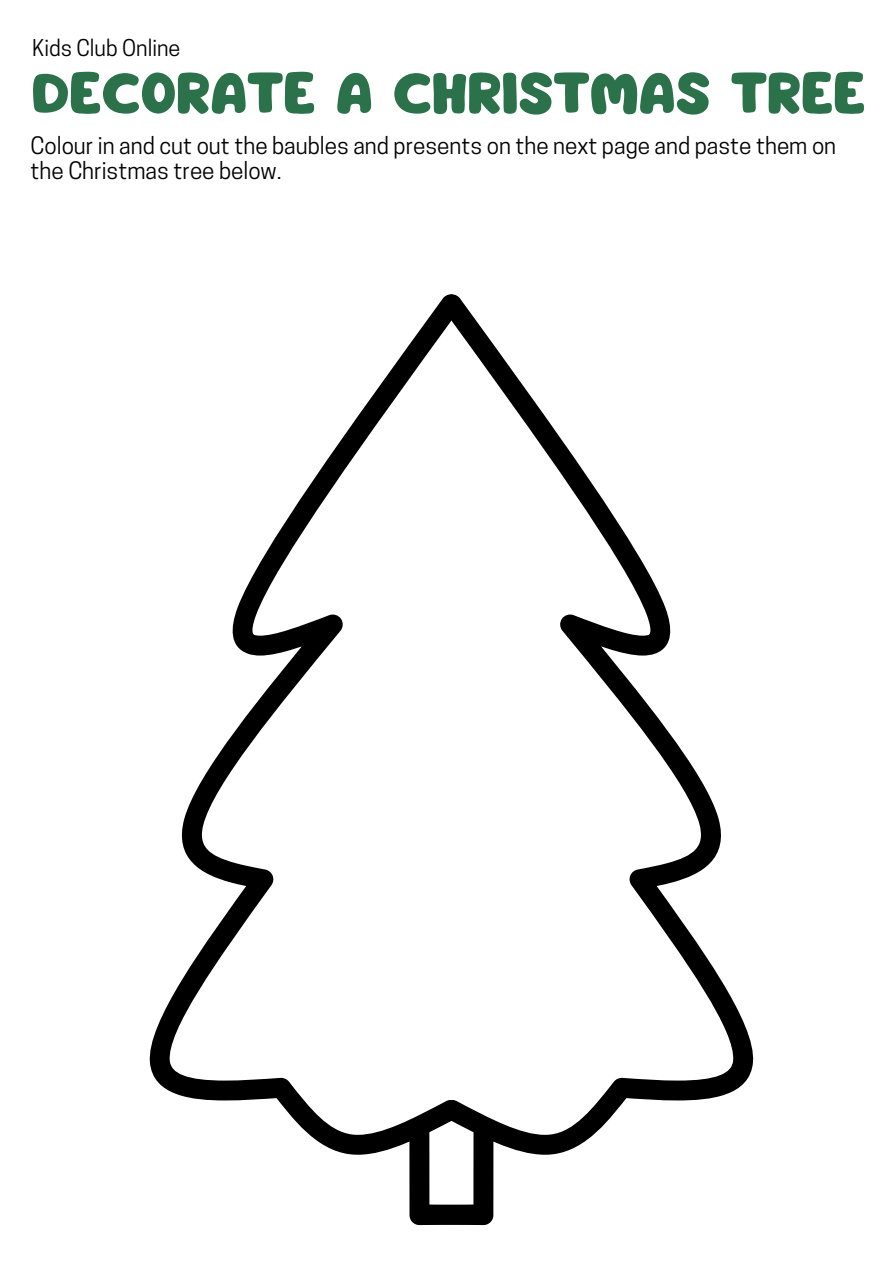
<style>
.page{position:relative;width:894px;height:1264px;background:#fff}
.page>*{position:absolute;margin:0;border:0;box-sizing:border-box;transform-origin:0 0}
.t1{font:50.7px "Mango";color:#2b724b}
.t2{font:22.5px/24.2px "Cooper Hewitt";color:#000}
.t3{font:21.75px "Cooper Hewitt";color:#000}
</style>
<div class="page">
<svg style="left:149px;top:302px;width:291px;height:852px"></svg>
<svg style="left:440px;top:294px;width:314px;height:860px"></svg>
<svg style="left:409px;top:1123px;width:84px;height:101px"></svg>
<p class="t3" style="left:32px;top:39px;width:150px">Kids Club Online</p>
<p class="t1" style="left:32px;top:71px;width:835px">DECORATE A CHRISTMAS TREE</p>
<h1 class="t2" style="left:31px;top:137px;width:806px">Colour in and cut out the baubles and presents on the next page and paste them on the Christmas tree below.</h1>
</div>
